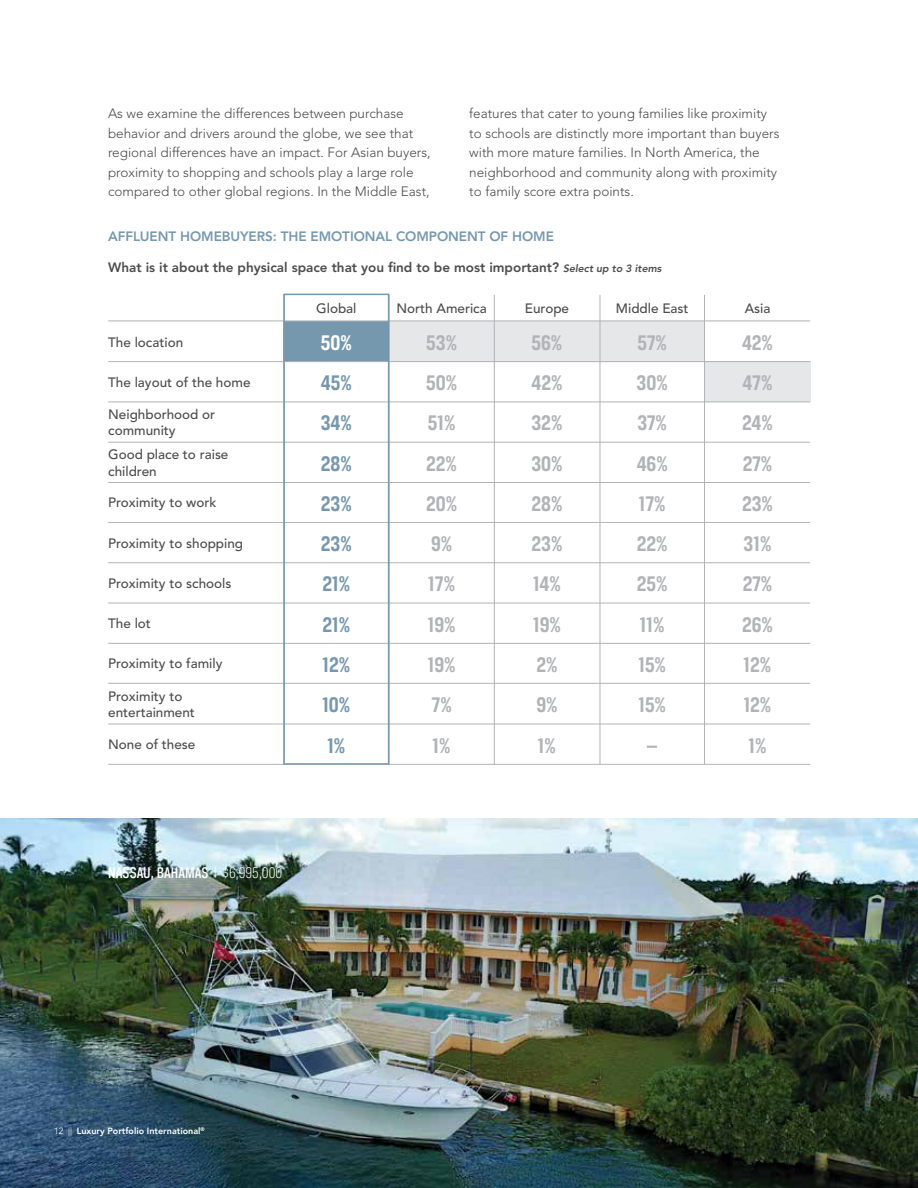
<style>
.page{position:relative;width:918px;height:1188px;background:#fff}
.page>*{position:absolute;margin:0;border:0;box-sizing:border-box;transform-origin:0 0}
.t1{font:700 22.5px "Breuer Condensed";color:#b1b3b6}
.t2{font:700 22.5px "Breuer Condensed";color:#7698af}
.t3{font:700 22.5px "Breuer Condensed";color:#fff}
.t4{font:500 16.5px "Breuer Condensed";color:#fff}
.t5{font:300 13.5px/19.5px "Avenir LT Std";color:#4c4c4e}
.t6{font:500 13.5px/16.5px "Avenir LT Std";color:#4c4c4e}
.t7{font:800 13.5px "Avenir LT Std";color:#4c4c4e}
.t8{font:800 13.5px "Avenir LT Std";letter-spacing:-.005em;color:#7698af}
.t9{font:800 9px "Avenir LT Std";color:#fff}
.s1{font-style:italic;font-size:10.5px}
.s2{font-weight:300;font-size:13.5px}
.s3{font-weight:300}
</style>
<div class="page">
<img style="left:0;top:819px;width:918px;height:369px">
<div style="left:284px;top:321px;width:105px;height:41px;background:#7698af"></div>
<div style="left:389px;top:321px;width:105px;height:41px;background:#e6e7e8"></div>
<div style="left:494px;top:321px;width:106px;height:41px;background:#e6e7e8"></div>
<div style="left:600px;top:321px;width:105px;height:41px;background:#e6e7e8"></div>
<div style="left:705px;top:362px;width:105px;height:40px;background:#e6e7e8"></div>
<hr style="left:704px;top:295px;width:1px;height:470px;background:#b1b3b6">
<hr style="left:600px;top:295px;width:1px;height:470px;background:#b1b3b6">
<hr style="left:494px;top:295px;width:1px;height:470px;background:#b1b3b6">
<hr style="left:389px;top:295px;width:1px;height:470px;background:#b1b3b6">
<hr style="left:108px;top:321px;width:702px;height:1px;background:#b1b3b6">
<hr style="left:108px;top:361px;width:702px;height:1px;background:#b1b3b6">
<hr style="left:108px;top:522px;width:702px;height:1px;background:#b1b3b6">
<hr style="left:108px;top:442px;width:702px;height:1px;background:#b1b3b6">
<hr style="left:108px;top:603px;width:702px;height:1px;background:#b1b3b6">
<hr style="left:108px;top:724px;width:702px;height:1px;background:#b1b3b6">
<hr style="left:108px;top:482px;width:702px;height:1px;background:#b1b3b6">
<hr style="left:108px;top:643px;width:702px;height:1px;background:#b1b3b6">
<hr style="left:108px;top:764px;width:702px;height:1px;background:#b1b3b6">
<hr style="left:108px;top:683px;width:702px;height:1px;background:#b1b3b6">
<hr style="left:108px;top:402px;width:702px;height:1px;background:#b1b3b6">
<hr style="left:108px;top:562px;width:702px;height:1px;background:#b1b3b6">
<div style="left:283px;top:294px;width:106px;height:471px;border:2px solid #7698af"></div>
<p class="t5" style="left:108px;top:104px;width:324px">As we examine the differences between purchase behavior and drivers around the globe, we see that regional differences have an impact. For Asian buyers, proximity to shopping and schools play a large role compared to other global regions. In the Middle East,</p>
<p class="t5" style="left:469px;top:104px;width:312px">features that cater to young families like proximity to schools are distinctly more important than buyers with more mature families. In North America, the neighborhood and community along with proximity to family score extra points.</p>
<p class="t8" style="left:108px;top:228px;width:447px">AFFLUENT HOMEBUYERS: THE EMOTIONAL COMPONENT OF HOME</p>
<p class="t7" style="left:108px;top:259px;width:555px">What is it about the physical space that you find to be most important? <span class="s1">Select up to 3 items</span></p>
<p class="t6" style="left:108px;top:334px;width:77px">The location</p>
<p class="t6" style="left:316px;top:301px;width:42px">Global</p>
<h1 class="t3" style="left:321px;top:330px;width:33px">50%</h1>
<p class="t6" style="left:397px;top:301px;width:92px">North America</p>
<h1 class="t1" style="left:426px;top:330px;width:32px">53%</h1>
<p class="t6" style="left:525px;top:301px;width:46px">Europe</p>
<h1 class="t1" style="left:532px;top:330px;width:32px">56%</h1>
<p class="t6" style="left:616px;top:301px;width:74px">Middle East</p>
<h1 class="t1" style="left:638px;top:330px;width:31px">57%</h1>
<p class="t6" style="left:745px;top:301px;width:27px">Asia</p>
<h1 class="t1" style="left:742px;top:330px;width:33px">42%</h1>
<p class="t6" style="left:108px;top:374px;width:144px">The layout of the home</p>
<h1 class="t2" style="left:321px;top:370px;width:32px">45%</h1>
<h1 class="t1" style="left:426px;top:370px;width:33px">50%</h1>
<h1 class="t1" style="left:531px;top:370px;width:33px">42%</h1>
<h1 class="t1" style="left:637px;top:370px;width:33px">30%</h1>
<h1 class="t1" style="left:743px;top:370px;width:31px">47%</h1>
<p class="t6" style="left:108px;top:406px;width:109px">Neighborhood or community</p>
<h1 class="t2" style="left:321px;top:411px;width:33px">34%</h1>
<h1 class="t1" style="left:428px;top:411px;width:29px">51%</h1>
<h1 class="t1" style="left:532px;top:411px;width:32px">32%</h1>
<h1 class="t1" style="left:637px;top:411px;width:31px">37%</h1>
<h1 class="t1" style="left:742px;top:411px;width:32px">24%</h1>
<p class="t6" style="left:108px;top:447px;width:122px">Good place to raise children</p>
<h1 class="t2" style="left:321px;top:451px;width:32px">28%</h1>
<h1 class="t1" style="left:426px;top:451px;width:32px">22%</h1>
<h1 class="t1" style="left:531px;top:451px;width:33px">30%</h1>
<h1 class="t1" style="left:637px;top:451px;width:33px">46%</h1>
<h1 class="t1" style="left:743px;top:451px;width:31px">27%</h1>
<p class="t6" style="left:108px;top:495px;width:110px">Proximity to work</p>
<h1 class="t2" style="left:321px;top:491px;width:32px">23%</h1>
<h1 class="t1" style="left:426px;top:491px;width:33px">20%</h1>
<h1 class="t1" style="left:532px;top:491px;width:32px">28%</h1>
<h1 class="t1" style="left:639px;top:491px;width:28px">17%</h1>
<h1 class="t1" style="left:742px;top:491px;width:32px">23%</h1>
<p class="t6" style="left:108px;top:535px;width:137px">Proximity to shopping</p>
<h1 class="t2" style="left:321px;top:531px;width:32px">23%</h1>
<h1 class="t1" style="left:431px;top:531px;width:23px">9%</h1>
<h1 class="t1" style="left:532px;top:531px;width:32px">23%</h1>
<h1 class="t1" style="left:637px;top:531px;width:32px">22%</h1>
<h1 class="t1" style="left:744px;top:531px;width:29px">31%</h1>
<p class="t6" style="left:108px;top:575px;width:125px">Proximity to schools</p>
<h1 class="t2" style="left:323px;top:572px;width:29px">21%</h1>
<h1 class="t1" style="left:428px;top:572px;width:28px">17%</h1>
<h1 class="t1" style="left:533px;top:572px;width:29px">14%</h1>
<h1 class="t1" style="left:637px;top:572px;width:32px">25%</h1>
<h1 class="t1" style="left:743px;top:572px;width:31px">27%</h1>
<p class="t6" style="left:108px;top:616px;width:44px">The lot</p>
<h1 class="t2" style="left:323px;top:612px;width:29px">21%</h1>
<h1 class="t1" style="left:428px;top:612px;width:29px">19%</h1>
<h1 class="t1" style="left:533px;top:612px;width:29px">19%</h1>
<h1 class="t1" style="left:640px;top:612px;width:26px">11%</h1>
<h1 class="t1" style="left:742px;top:612px;width:32px">26%</h1>
<p class="t6" style="left:108px;top:656px;width:116px">Proximity to family</p>
<h1 class="t2" style="left:323px;top:652px;width:29px">12%</h1>
<h1 class="t1" style="left:428px;top:652px;width:29px">19%</h1>
<h1 class="t1" style="left:536px;top:652px;width:23px">2%</h1>
<h1 class="t1" style="left:638px;top:652px;width:29px">15%</h1>
<h1 class="t1" style="left:744px;top:652px;width:29px">12%</h1>
<p class="t6" style="left:108px;top:688px;width:88px">Proximity to entertainment</p>
<h1 class="t2" style="left:322px;top:693px;width:30px">10%</h1>
<h1 class="t1" style="left:432px;top:693px;width:22px">7%</h1>
<h1 class="t1" style="left:536px;top:693px;width:23px">9%</h1>
<h1 class="t1" style="left:638px;top:693px;width:29px">15%</h1>
<h1 class="t1" style="left:744px;top:693px;width:29px">12%</h1>
<p class="t6" style="left:108px;top:737px;width:89px">None of these</p>
<h1 class="t2" style="left:327px;top:733px;width:20px">1%</h1>
<h1 class="t1" style="left:433px;top:733px;width:20px">1%</h1>
<h1 class="t1" style="left:538px;top:733px;width:20px">1%</h1>
<h1 class="t1" style="left:646px;top:733px;width:13px">—</h1>
<h1 class="t1" style="left:748px;top:733px;width:20px">1%</h1>
<p class="t4" style="left:108px;top:863px;width:176px">NASSAU, BAHAMAS <span class="s2">|</span> <span class="s3">$6,995,000</span></p>
<p class="t9" style="left:54px;top:1126px;width:152px"><span class="s3">12 ||</span> Luxury Portfolio International<sup>®</sup></p>
</div>
